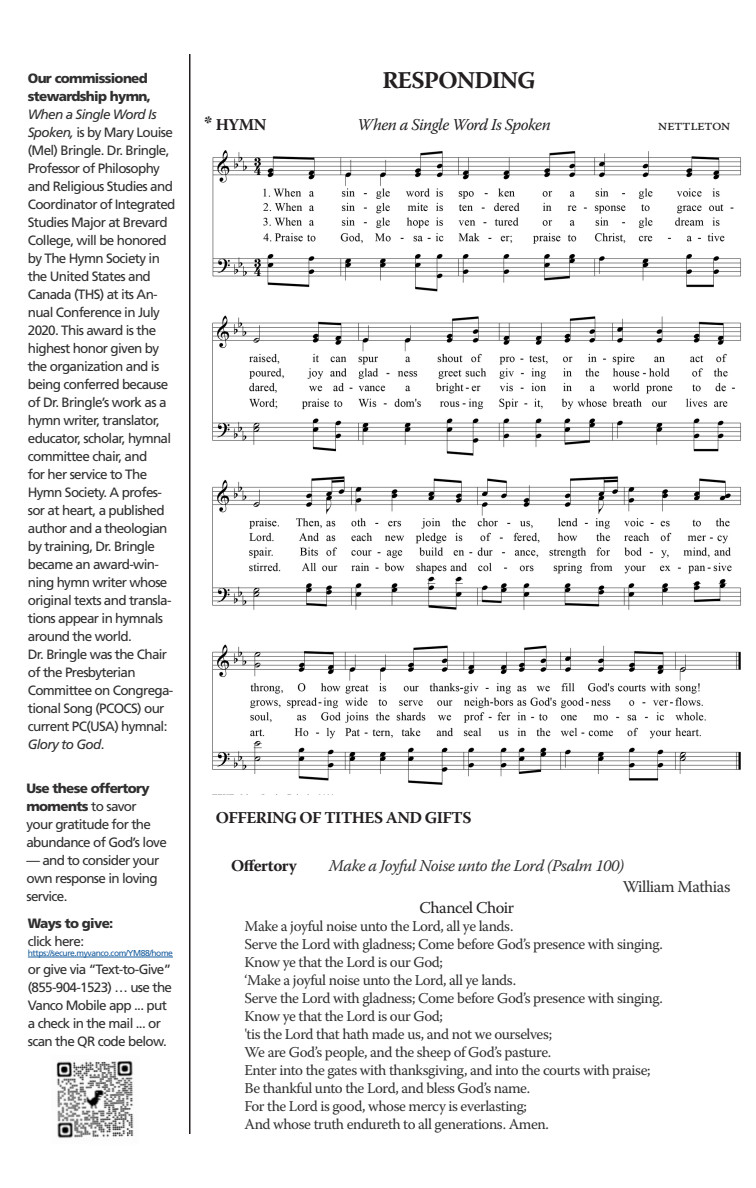
<style>
.page{position:relative;width:756px;height:1188px;background:#fff}
.page>*{position:absolute;margin:0;border:0;box-sizing:border-box;transform-origin:0 0}
.t1{font:700 24px "Warnock Pro";letter-spacing:-.04em;color:#231f20}
.Body_Text{font:700 16.5px "Warnock Pro";letter-spacing:-.03em;color:#231f20}
.Body_Text-2{font:italic 16.5px "Warnock Pro";letter-spacing:-.03em;color:#312f30}
.t2{font:italic 16.5px "Warnock Pro";letter-spacing:-.035em;color:#231f20}
.Body_Text-3{font:16.5px "Warnock Pro";color:#312f30}
.Body_Text-4{font:16.5px "Warnock Pro";color:#231f20}
.Body_Text-5{font:15px "Warnock Pro";letter-spacing:-.025em;color:#312f30}
.t3{font:15px "Warnock Pro";letter-spacing:-.03em;color:#231f20}
.t4{font:13.5px/18px "Frutiger LT Std";letter-spacing:-.05em;color:#312f30}
.t5{font:900 13.5px "Frutiger LT Std";letter-spacing:-.05em;color:#312f30}
.Body_Text-6{font:8.55px "Frutiger LT Std";letter-spacing:-.05em;color:#175d9e}
.s1{font-weight:900}
.s2{font-style:italic}
.s3{font-size:21px}
</style>
<div class="page">
<hr style="left:189px;top:54px;width:1px;height:1080px;background:#231f20">
<hr style="left:28px;top:957px;width:145px;height:1px;background:#175d9e">
<img style="left:56px;top:1060px;width:78px;height:78px">
<img style="left:212px;top:150px;width:529px;height:635px">
<p class="t4" style="left:28px;top:69px;width:149px"><span class="s1">Our commissioned stewardship hymn,<br></span><span class="s2">When a Single Word Is<br>Spoken,</span> is by Mary Louise (Mel) Bringle. Dr. Bringle,<br>Professor of Philosophy and Religious Studies and<br>Coordinator of Integrated<br>Studies Major at Brevard<br>College, will be honored by The Hymn Society in the United States and<br>Canada (THS) at its An&shy;nual Conference in July<br>2020. This award is the highest honor given by the organization and is being conferred because of Dr. Bringle’s work as a hymn writer, translator, educator, scholar, hymnal committee chair, and<br>for her service to The<br>Hymn Society. A profes&shy;sor at heart, a published author and a theologian by training, Dr. Bringle became an award-win&shy;ning hymn writer whose original texts and transla&shy;tions appear in hymnals around the world.</p>
<p class="t4" style="left:28px;top:645px;width:147px">Dr. Bringle was the Chair of the Presbyterian<br>Committee on Congrega&shy;tional Song (PCOCS) our current PC(USA) hymnal:<br><span class="s2">Glory to God</span>.</p>
<p class="t4" style="left:26px;top:780px;width:142px"><span class="s1">Use these offertory moments</span> to savor<br>your gratitude for the abundance of God’s love</p>
<p class="t4" style="left:26px;top:852px;width:134px;text-align:justify">— and to consider your own response in loving service.</p>
<p class="t5" style="left:28px;top:915px;width:87px">Ways to give:</p>
<p class="t4" style="left:28px;top:932px;width:58px">click here:</p>
<p class="Body_Text-6" style="left:28px;top:948px;width:147px">https://secure.myvanco.com/YM88/home</p>
<p class="t4" style="left:28px;top:961px;width:146px">or give via “Text-to-Give” (855-904-1523) … use the</p>
<p class="t4" style="left:28px;top:997px;width:141px">Vanco Mobile app ... put a check in the mail ... or scan the QR code below.</p>
<p class="t1" style="left:383px;top:66px;width:155px">RESPONDING</p>
<p class="Body_Text" style="left:204px;top:115px;width:64px"><span class="s3">*</span> HYMN</p>
<p class="t2" style="left:357px;top:115px;width:195px">When a Single Word Is Spoken</p>
<p class="t3" style="left:658px;top:116px;width:74px">nettleton</p>
<p class="Body_Text" style="left:216px;top:808px;width:257px">OFFERING OF TITHES AND GIFTS</p>
<p class="Body_Text" style="left:231px;top:856px;width:67px">Offertory</p>
<p class="Body_Text-2" style="left:329px;top:856px;width:297px">Make a Joyful Noise unto the Lord (Psalm 100)</p>
<p class="Body_Text-3" style="left:623px;top:877px;width:109px">William Mathias</p>
<p class="Body_Text-4" style="left:420px;top:898px;width:96px">Chancel Choir</p>
<p class="Body_Text-5" style="left:244px;top:917px;width:270px">Make a joyful noise unto the Lord, all ye lands.</p>
<p class="Body_Text-5" style="left:244px;top:935px;width:420px">Serve the Lord with gladness; Come before God’s presence with singing.</p>
<p class="Body_Text-5" style="left:244px;top:953px;width:200px">Know ye that the Lord is our God;</p>
<p class="Body_Text-5" style="left:244px;top:971px;width:273px">‘Make a joyful noise unto the Lord, all ye lands.</p>
<p class="Body_Text-5" style="left:244px;top:989px;width:420px">Serve the Lord with gladness; Come before God’s presence with singing.</p>
<p class="Body_Text-5" style="left:244px;top:1007px;width:200px">Know ye that the Lord is our God;</p>
<p class="Body_Text-5" style="left:244px;top:1025px;width:309px">'tis the Lord that hath made us, and not we ourselves;</p>
<p class="Body_Text-5" style="left:244px;top:1043px;width:308px">We are God’s people, and the sheep of God’s pasture.</p>
<p class="Body_Text-5" style="left:244px;top:1061px;width:407px">Enter into the gates with thanksgiving, and into the courts with praise;</p>
<p class="Body_Text-5" style="left:244px;top:1079px;width:287px">Be thankful unto the Lord, and bless God’s name.</p>
<p class="Body_Text-5" style="left:244px;top:1097px;width:284px">For the Lord is good, whose mercy is everlasting;</p>
<p class="Body_Text-5" style="left:244px;top:1115px;width:306px">And whose truth endureth to all generations. Amen.</p>
</div>
